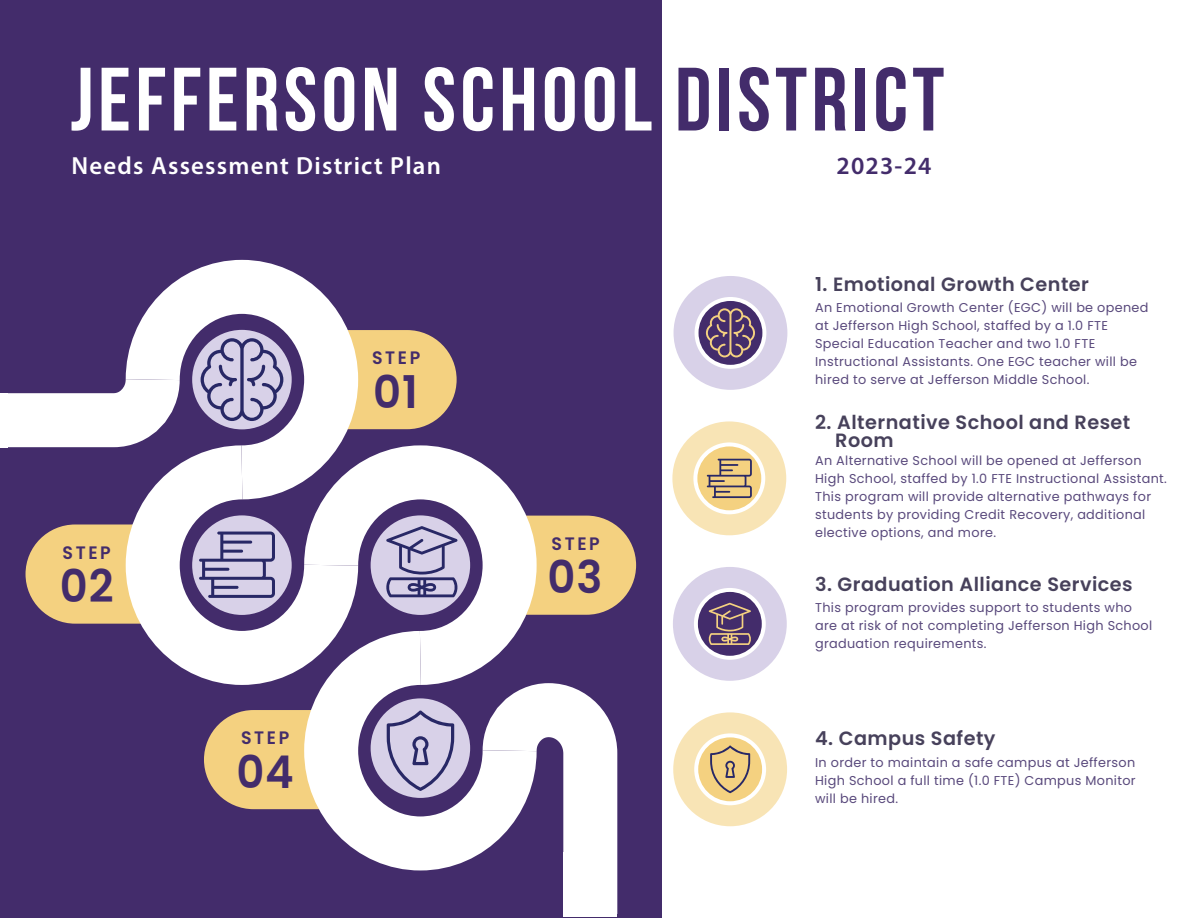
<style>
.page{position:relative;width:1188px;height:918px;background:#fff}
.page>*{position:absolute;margin:0;border:0;box-sizing:border-box;transform-origin:0 0}
.t1{font:700 89.7px "Bebas Neue";letter-spacing:.05em;color:#fff}
.t2{font:600 45px "Poppins";letter-spacing:.02em;color:#432c6b;scale:.96 1}
.t3{font:600 24.9px "Myriad Pro";letter-spacing:.05em;color:#fff}
.t4{font:600 24.9px "Myriad Pro";letter-spacing:.05em;color:#432c6b}
.t5{font:600 19.2px/18px "Poppins";letter-spacing:.025em;color:#47415b}
.t6{font:600 18px "Poppins";letter-spacing:.15em;color:#432c6b;scale:.96 1}
.t7{font:12.75px/18px "Poppins";letter-spacing:.025em;color:#59497c}
.s1{color:#432c6b}
</style>
<div class="page">
<div style="left:0;top:0;width:662px;height:918px;background:#432c6b"></div>
<svg style="left:26px;top:525px;width:73px;height:99px"></svg>
<svg style="left:204px;top:712px;width:73px;height:97px"></svg>
<svg style="left:385px;top:330px;width:72px;height:88px"></svg>
<svg style="left:564px;top:516px;width:72px;height:99px"></svg>
<svg style="left:99px;top:526px;width:178px;height:186px"></svg>
<svg style="left:277px;top:712px;width:110px;height:154px"></svg>
<svg style="left:277px;top:418px;width:287px;height:294px"></svg>
<svg style="left:99px;top:259px;width:286px;height:267px"></svg>
<div style="left:371px;top:698px;width:99px;height:100px;background:#d8d1e8;border-radius:50%"></div>
<div style="left:371px;top:515px;width:99px;height:100px;background:#d8d1e8;border-radius:50%"></div>
<div style="left:192px;top:515px;width:100px;height:100px;background:#d8d1e8;border-radius:50%"></div>
<div style="left:192px;top:330px;width:100px;height:99px;background:#d8d1e8;border-radius:50%"></div>
<svg style="left:387px;top:697px;width:231px;height:220px"></svg>
<svg style="left:385px;top:526px;width:74px;height:71px"></svg>
<svg style="left:199px;top:532px;width:76px;height:66px"></svg>
<svg style="left:0;top:326px;width:283px;height:148px"></svg>
<div style="left:673px;top:712px;width:114px;height:114px;border:21px solid #f4d180;border-radius:50%"></div>
<div style="left:698px;top:737px;width:64px;height:64px;background:#f4d180;border-radius:50%"></div>
<svg style="left:710px;top:745px;width:40px;height:48px"></svg>
<div style="left:673px;top:567px;width:114px;height:114px;border:21px solid #d8d1e8;border-radius:50%"></div>
<div style="left:698px;top:592px;width:64px;height:64px;background:#432c6b;border-radius:50%"></div>
<svg style="left:708px;top:603px;width:43px;height:42px"></svg>
<div style="left:672px;top:421px;width:114px;height:114px;border:21px solid #f4d180;border-radius:50%"></div>
<div style="left:697px;top:446px;width:64px;height:64px;background:#f4d180;border-radius:50%"></div>
<svg style="left:707px;top:459px;width:45px;height:39px"></svg>
<div style="left:674px;top:276px;width:113px;height:114px;border:21px solid #d8d1e8;border-radius:50%"></div>
<div style="left:699px;top:301px;width:63px;height:64px;background:#432c6b;border-radius:50%"></div>
<svg style="left:706px;top:308px;width:49px;height:49px"></svg>
<h1 class="t1" style="left:71px;top:50px;width:875px">JEFFERSON SCHOOL <span class="s1">DISTRICT</span></h1>
<h3 class="t3" style="left:72px;top:150px;width:371px">Needs Assessment District Plan</h3>
<h3 class="t4" style="left:837px;top:150px;width:96px">2023-24</h3>
<h3 class="t6" style="left:63px;top:542px;width:52px">STEP</h3>
<h2 class="t2" style="left:60px;top:560px;width:57px">02</h2>
<h3 class="t6" style="left:372px;top:347px;width:52px">STEP</h3>
<h2 class="t2" style="left:373px;top:366px;width:48px">01</h2>
<h3 class="t6" style="left:241px;top:727px;width:52px">STEP</h3>
<h2 class="t2" style="left:236px;top:746px;width:61px">04</h2>
<h3 class="t6" style="left:552px;top:533px;width:52px">STEP</h3>
<h2 class="t2" style="left:548px;top:551px;width:59px">03</h2>
<h3 class="t5" style="left:815px;top:275px;width:275px">1. Emotional Growth Center</h3>
<p class="t7" style="left:815px;top:299px;width:335px">An Emotional Growth Center (EGC) will be opened at Jefferson High School, staffed by a 1.0 FTE Special Education Teacher and two 1.0 FTE Instructional Assistants. One EGC teacher will be hired to serve at Jefferson Middle School.</p>
<h3 class="t5" style="left:835px;top:413px;width:297px;text-indent:-20px">2. Alternative School and Reset<br>Room</h3>
<p class="t7" style="left:815px;top:452px;width:353px">An Alternative School will be opened at Jefferson High School, staffed by 1.0 FTE Instructional Assistant.<br>This program will provide alternative pathways for students by providing Credit Recovery, additional elective options, and more.</p>
<h3 class="t5" style="left:815px;top:575px;width:319px">3. Graduation Alliance Services</h3>
<p class="t7" style="left:815px;top:599px;width:339px">This program provides support to students who are at risk of not completing Jefferson High School graduation requirements.</p>
<h3 class="t5" style="left:815px;top:729px;width:182px">4. Campus Safety</h3>
<p class="t7" style="left:815px;top:753px;width:322px;text-align:justify">In order to maintain a safe campus at Jefferson High School a full time (1.0 FTE) Campus Monitor will be hired.</p>
</div>
